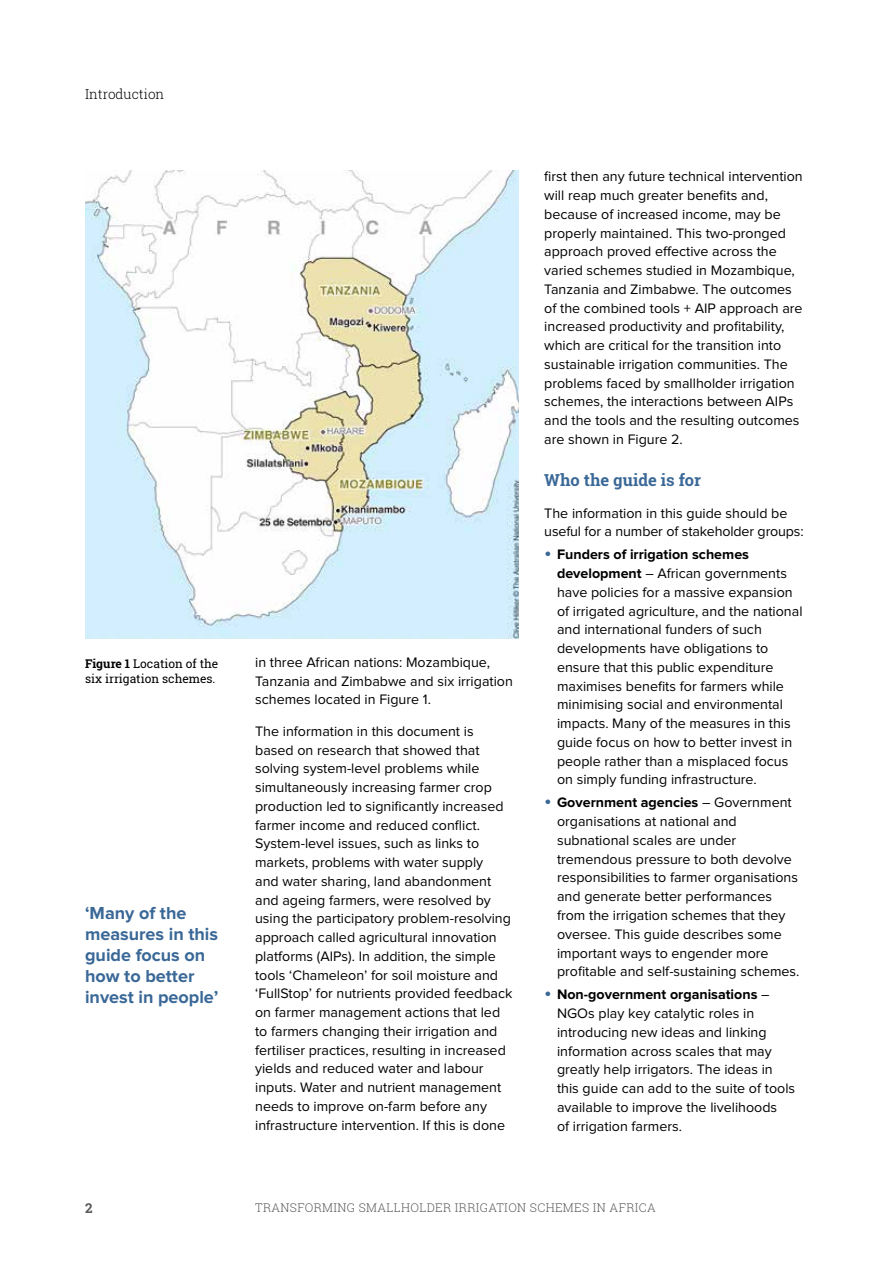
<style>
.page{position:relative;width:893px;height:1263px;background:#fff}
.page>*{position:absolute;margin:0;border:0;box-sizing:border-box;transform-origin:0 0}
.t1{font:700 18px/21px "Proxima Nova";color:#3a6897}
.t2{font:700 16.5px "Roboto Slab";color:#3a6897}
.t3{font:14.25px/18.8px "Proxima Nova";color:#000}
.t4{font:300 13.5px "Roboto Slab";color:#000}
.t5{font:700 13.5px "Roboto Slab";color:#58595b}
.t6{font:300 12px "Roboto Slab";letter-spacing:.03em;color:#58595b}
.t7{font:12px/15px "Roboto Slab";color:#000}
.s1{font-weight:700}
.s2{font-size:21.3px;color:#3a6897}
</style>
<div class="page">
<img style="left:85px;top:170px;width:434px;height:468px">
<p class="t4" style="left:85px;top:85px;width:81px">Introduction</p>
<p class="t7" style="left:85px;top:656px;width:135px"><span class="s1">Figure 1</span> Location of the six irrigation schemes.</p>
<p class="t1" style="left:85px;top:903px;width:135px">‘Many of the measures in this guide focus on how to better invest in people’</p>
<p class="t3" style="left:255px;top:653px;width:259px">in three African nations: Mozambique,<br>Tanzania and Zimbabwe and six irrigation schemes located in Figure 1.</p>
<p class="t3" style="left:255px;top:722px;width:259px">The information in this document is based on research that showed that solving system-level problems while simultaneously increasing farmer crop production led to significantly increased farmer income and reduced conflict.<br>System-level issues, such as links to markets, problems with water supply<br>and water sharing, land abandonment and ageing farmers, were resolved by using the participatory problem-resolving approach called agricultural innovation platforms (AIPs). In addition, the simple tools ‘Chameleon’ for soil moisture and ‘FullStop’ for nutrients provided feedback on farmer management actions that led to farmers changing their irrigation and fertiliser practices, resulting in increased yields and reduced water and labour inputs. Water and nutrient management needs to improve on-farm before any infrastructure intervention. If this is done</p>
<p class="t3" style="left:544px;top:168px;width:260px">first then any future technical intervention will reap much greater benefits and, because of increased income, may be properly maintained. This two-pronged approach proved effective across the varied schemes studied in Mozambique, Tanzania and Zimbabwe. The outcomes of the combined tools + AIP approach are increased productivity and profitability, which are critical for the transition into sustainable irrigation communities. The problems faced by smallholder irrigation schemes, the interactions between AIPs and the tools and the resulting outcomes are shown in Figure 2.</p>
<p class="t2" style="left:544px;top:469px;width:158px">Who the guide is for</p>
<p class="t3" style="left:544px;top:504px;width:261px">The information in this guide should be useful for a number of stakeholder groups:</p>
<p class="t3" style="left:557px;top:546px;width:247px;text-indent:-13px"><span class="s2">•</span> <span class="s1">Funders of irrigation schemes development</span> – African governments have policies for a massive expansion of irrigated agriculture, and the national and international funders of such developments have obligations to ensure that this public expenditure maximises benefits for farmers while minimising social and environmental impacts. Many of the measures in this guide focus on how to better invest in people rather than a misplaced focus on simply funding infrastructure.</p>
<p class="t3" style="left:557px;top:794px;width:244px;text-indent:-13px"><span class="s2">•</span> <span class="s1">Government agencies</span> – Government organisations at national and subnational scales are under tremendous pressure to both devolve responsibilities to farmer organisations and generate better performances from the irrigation schemes that they oversee. This guide describes some important ways to engender more profitable and self-sustaining schemes.</p>
<p class="t3" style="left:557px;top:986px;width:240px;text-indent:-13px"><span class="s2">•</span> <span class="s1">Non-government organisations</span> – NGOs play key catalytic roles in introducing new ideas and linking information across scales that may greatly help irrigators. The ideas in this guide can add to the suite of tools available to improve the livelihoods<br>of irrigation farmers.</p>
<p class="t5" style="left:85px;top:1199px;width:9px">2</p>
<p class="t6" style="left:255px;top:1199px;width:402px">TRANSFORMING SMALLHOLDER IRRIGATION SCHEMES IN AFRICA</p>
</div>
